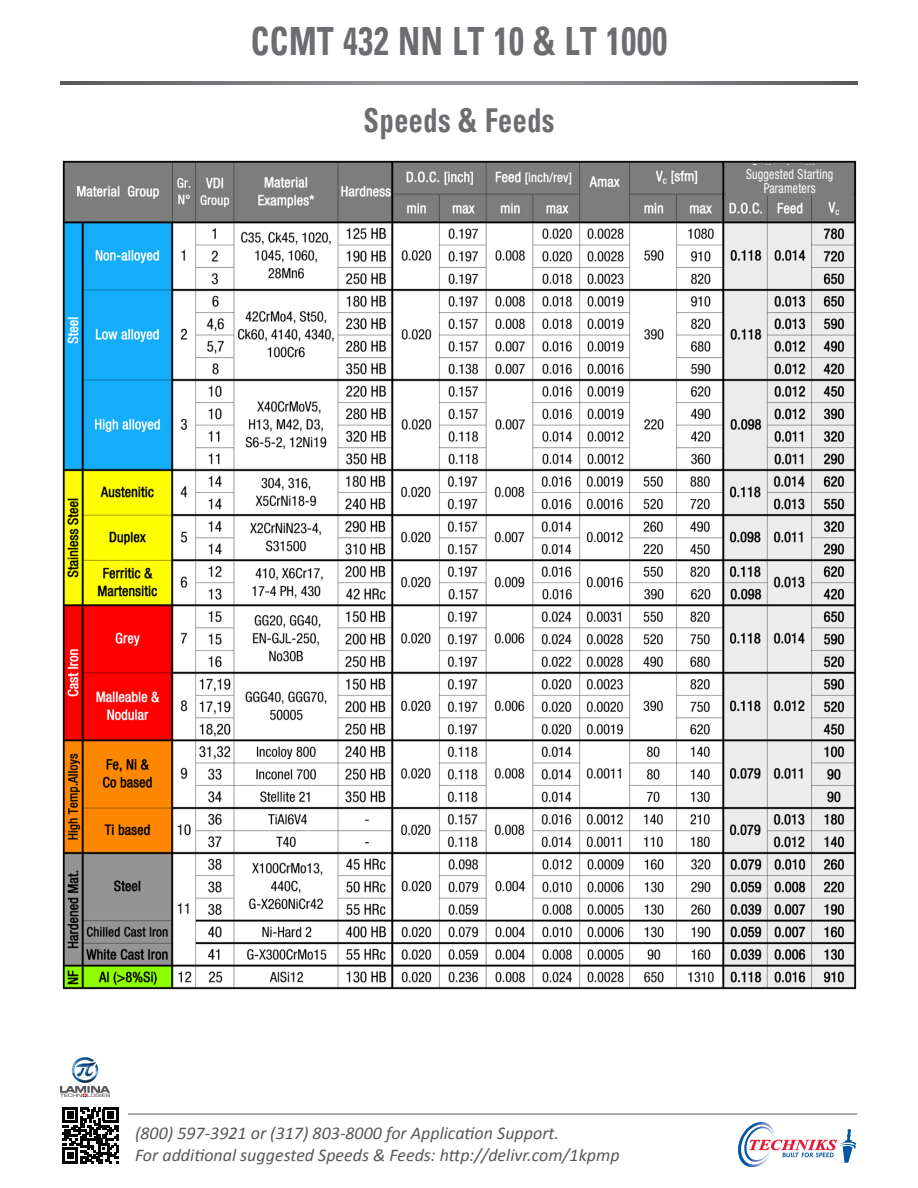
<style>
.page{position:relative;width:918px;height:1188px;background:#fff}
.page>*{position:absolute;margin:0;border:0;box-sizing:border-box;transform-origin:0 0}
.Page_Head{font:700 condensed 39px "Univers";letter-spacing:.02em;color:#6c6d70;scale:.85 1}
.t1{font:700 condensed 33px "Univers";letter-spacing:.02em;color:#6c6d70;scale:.85 1}
.t2{font:italic 18px/21.6px "Calibri";color:#57585a}
.Page_Head-2{font:condensed 13.95px/14px "Helvetica Neue";letter-spacing:.02em;color:#fff;text-align:center;scale:.85 1}
</style>
<div class="page">
<svg style="left:61px;top:81px;width:796px;height:4px;background:#7c7d80"></svg>
<hr style="left:61px;top:1113px;width:796px;height:2px;background:#939598">
<div style="left:53px;top:1098px;width:75px;height:75px;background:#fff"></div>
<svg style="left:62px;top:1107px;width:56px;height:57px"></svg>
<hr style="left:103px;top:1107px;width:15px;height:3px;background:#040503">
<img style="left:61px;top:1058px;width:49px;height:39px">
<svg style="left:738px;top:1122px;width:118px;height:46px"></svg>
<img style="left:62px;top:160px;width:795px;height:830px">
<div style="left:584px;top:194px;width:41px;height:21px;background:#7d7d7d"></div>
<div style="left:726px;top:166px;width:127px;height:29px;background:#7d7d7d"></div>
<p class="Page_Head" style="left:251px;top:17px;width:491px">CCMT 432 NN LT 10 &amp; LT 1000</p>
<h2 class="t1" style="left:364px;top:100px;width:226px">Speeds &amp; Feeds</h2>
<p class="Page_Head-2" style="left:746px;top:167px;width:104px">Suggested Starting<br>Parameters</p>
<p class="t2" style="left:135px;top:1121px;width:486px">(800) 597-3921 or (317) 803-8000 for Application Support.<br>For additional suggested Speeds &amp; Feeds: http://delivr.com/1kpmp</p>
</div>
